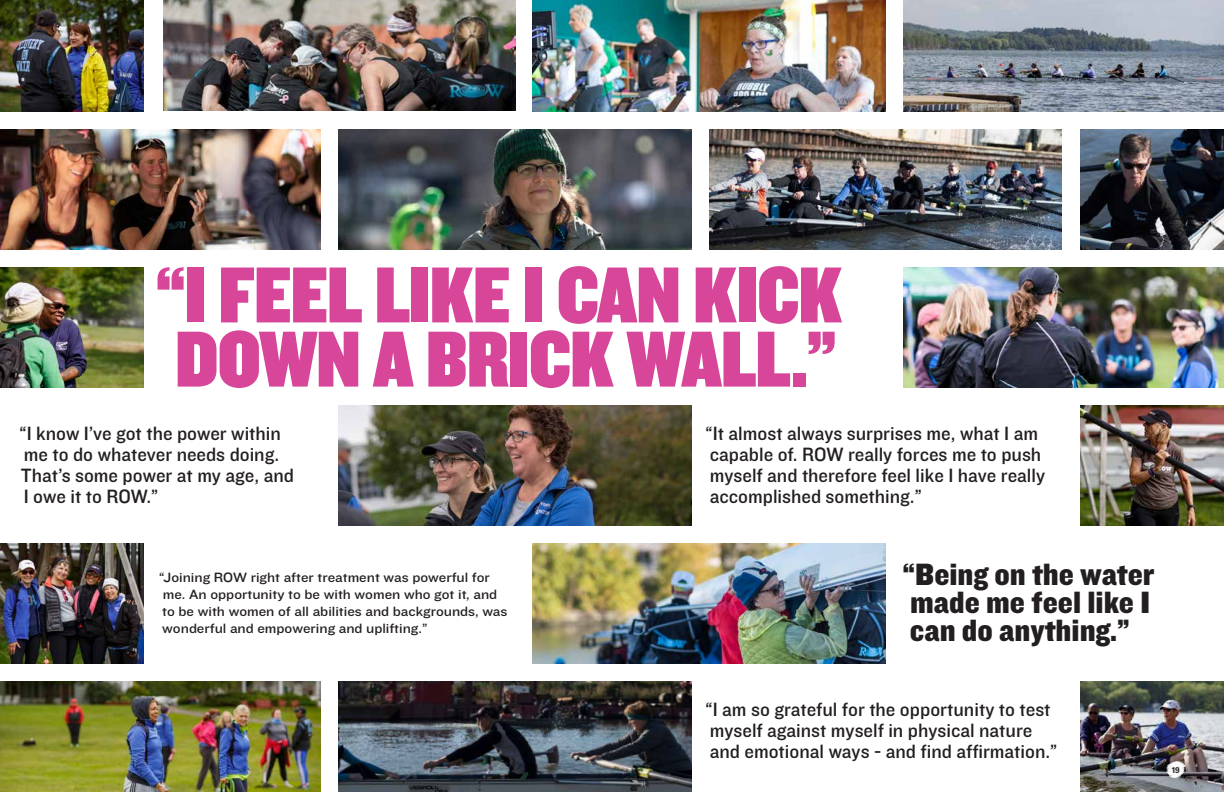
<style>
.page{position:relative;width:1224px;height:792px;background:#fff}
.page>*{position:absolute;margin:0;border:0;box-sizing:border-box;transform-origin:0 0}
.t1{font:82.5px/64.2px "Knockout HTF90 Ultmt Welterwt";color:#d84699}
.t2{font:32px/28px "Knockout HTF71 Full Middlewt";color:#231f20}
.t3{font:20px/21px "Knockout HTF31 Junior Middlewt";color:#231f20}
.t4{font:14px/17px "Knockout HTF32 Junior Cruiserwt";color:#231f20}
.t5{font:700 8px "Adelle Sans";color:#231f20}
</style>
<div class="page">
<img style="left:0;top:130px;width:320px;height:119px">
<img style="left:339px;top:130px;width:352px;height:119px">
<img style="left:1080px;top:130px;width:144px;height:119px">
<img style="left:163px;top:0;width:353px;height:111px">
<img style="left:710px;top:130px;width:352px;height:119px">
<img style="left:339px;top:406px;width:352px;height:119px">
<img style="left:1080px;top:406px;width:144px;height:119px">
<img style="left:0;top:682px;width:320px;height:110px">
<img style="left:339px;top:682px;width:352px;height:110px">
<img style="left:1080px;top:682px;width:144px;height:110px">
<img style="left:0;top:0;width:144px;height:111px">
<img style="left:533px;top:0;width:352px;height:111px">
<img style="left:904px;top:0;width:320px;height:111px">
<img style="left:0;top:268px;width:144px;height:119px">
<img style="left:904px;top:268px;width:320px;height:119px">
<img style="left:0;top:544px;width:144px;height:119px">
<img style="left:533px;top:544px;width:352px;height:119px">
<img style="left:1166px;top:759px;width:21px;height:21px">
<h1 class="t1" style="left:156px;top:265px;width:688px">“I FEEL LIKE I CAN KICK<br>DOWN A BRICK WALL.”</h1>
<p class="t3" style="left:706px;top:424px;width:341px">“It almost always surprises me, what I am capable of. ROW really forces me to push myself and therefore feel like I have really accomplished something.”</p>
<p class="t3" style="left:20px;top:424px;width:276px">“I know I’ve got the power within me to do whatever needs doing.<br>That’s some power at my age, and<br>I owe it to ROW.”</p>
<p class="t4" style="left:159px;top:570px;width:350px">“Joining ROW right after treatment was powerful for me. An opportunity to be with women who got it, and to be with women of all abilities and backgrounds, was wonderful and empowering and uplifting.”</p>
<h2 class="t2" style="left:903px;top:561px;width:254px">“Being on the water made me feel like I can do anything.”</h2>
<p class="t3" style="left:706px;top:700px;width:353px">“I am so grateful for the opportunity to test myself against myself in physical nature and emotional ways - and find affirmation.”</p>
<p class="t5" style="left:1172px;top:764px;width:10px">19</p>
</div>
